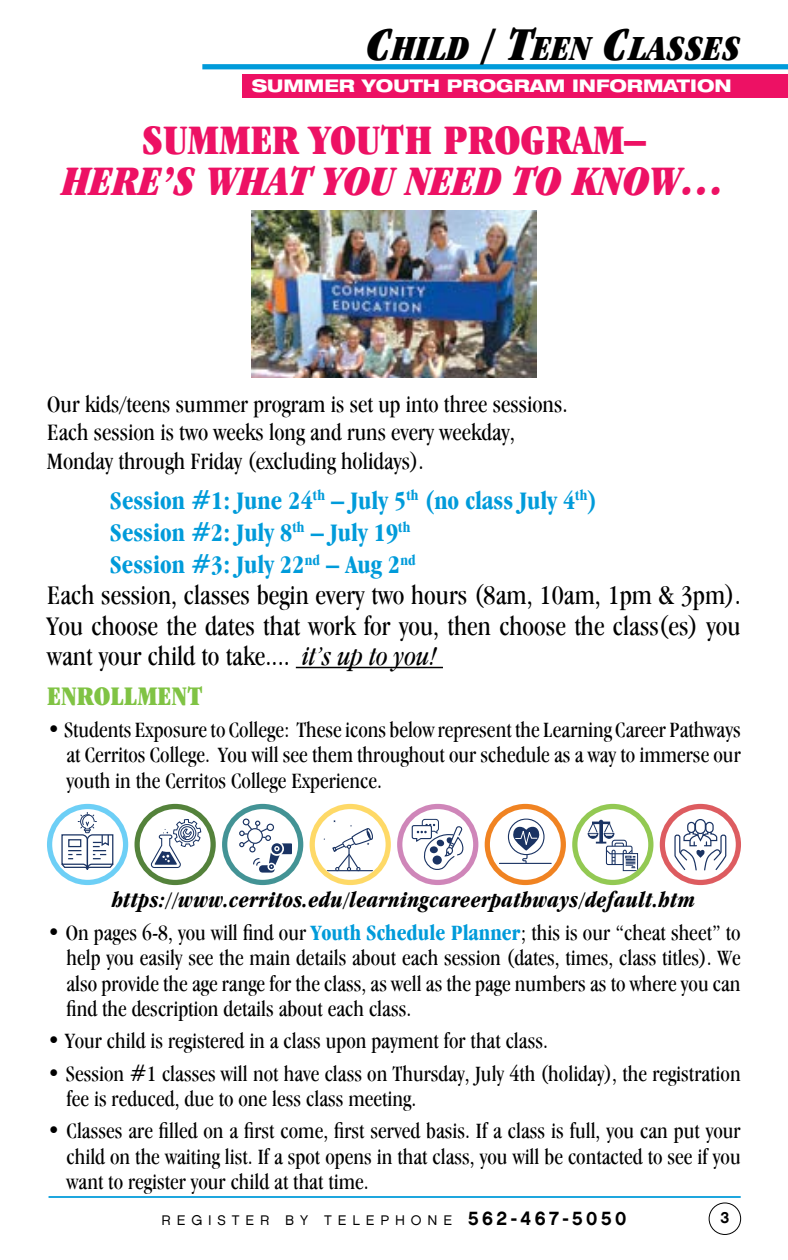
<style>
.page{position:relative;width:788px;height:1260px;background:#fff}
.page>*{position:absolute;margin:0;border:0;box-sizing:border-box;transform-origin:0 0}
.t1{font:italic 900 condensed 43.75px "Garamond IT Cby BT";color:#ed1164}
.t2{font:ultra-condensed 43.75px "Garamond IT Cby BT";color:#ed1164}
.t3{font:italic 900 condensed 36.75px "Garamond IT Cby BT";color:#000}
.t4{font:condensed 28px/30.6px "Garamond IT Cby BT";color:#000;text-align:justify}
.t5{font:ultra-condensed 28px "Garamond IT Cby BT";color:#80c344}
.t6{font:700 condensed 26.25px/32.4px "Garamond IT Cby BT";color:#009bda}
.t7{font:condensed 24.5px/28.9px "Garamond IT Cby BT";color:#000}
.t8{font:condensed 22.75px/25.4px "Garamond IT Cby BT";color:#000;text-align:justify}
.t9{font:italic 700 condensed 22.75px "Garamond IT Cby BT";letter-spacing:.01em;color:#000}
.t10{font:17.5px "Helvetica Neue LT 83 Hv Ex";color:#fff}
.t11{font:15.75px "Chalet New York Nineteen Sixty";color:#000}
.t12{font:14px "Chalet London Nineteen Sixty";letter-spacing:.42em;color:#000}
.s1{font-size:49px}
.s2{font-style:italic}
.s3{font-weight:700;color:#009bda}
.s4{font-family:"Chalet New York Nineteen Eighty";font-size:19.25px}
</style>
<div class="page">
<hr style="left:49px;top:1196px;width:691px;height:2px;background:#009bda">
<div style="left:708px;top:1203px;width:33px;height:32px;border:1px solid #000;border-radius:50%"></div>
<div style="left:243px;top:74px;width:545px;height:24px;background:#ed1164"></div>
<div style="left:202px;top:64px;width:586px;height:5px;background:#009bda"></div>
<hr style="left:296px;top:667px;width:147px;height:1px;background:#000">
<img style="left:251px;top:210px;width:285px;height:168px">
<svg style="left:50px;top:807px;width:76px;height:75px"></svg>
<svg style="left:61px;top:812px;width:53px;height:59px"></svg>
<div style="left:47px;top:804px;width:81px;height:81px;border:5px solid #6dcff6;border-radius:50%"></div>
<svg style="left:137px;top:807px;width:76px;height:75px"></svg>
<svg style="left:150px;top:819px;width:51px;height:50px"></svg>
<div style="left:134px;top:804px;width:82px;height:81px;border:5px solid #54823b;border-radius:50%"></div>
<svg style="left:225px;top:807px;width:75px;height:75px"></svg>
<svg style="left:239px;top:819px;width:53px;height:54px"></svg>
<div style="left:222px;top:804px;width:81px;height:81px;border:5px solid #439395;border-radius:50%"></div>
<svg style="left:312px;top:807px;width:76px;height:75px"></svg>
<hr style="left:327px;top:870px;width:45px;height:1px;background:#1a3363">
<svg style="left:331px;top:817px;width:46px;height:54px"></svg>
<div style="left:309px;top:804px;width:82px;height:81px;border:5px solid #fed967;border-radius:50%"></div>
<svg style="left:400px;top:807px;width:75px;height:75px"></svg>
<svg style="left:411px;top:818px;width:53px;height:52px"></svg>
<div style="left:397px;top:804px;width:81px;height:81px;border:5px solid #cf86b9;border-radius:50%"></div>
<svg style="left:574px;top:807px;width:76px;height:75px"></svg>
<div style="left:611px;top:840px;width:15px;height:10px;border:1px solid #1a3363;border-radius:3px"></div>
<div style="left:614px;top:843px;width:10px;height:7px;border:1px solid #1a3363"></div>
<div style="left:606px;top:846px;width:26px;height:19px;background:#fff;border-radius:2px"></div>
<div style="left:606px;top:846px;width:26px;height:19px;border:1px solid #1a3363;border-radius:2px"></div>
<svg style="left:604px;top:849px;width:34px;height:22px"></svg>
<svg style="left:587px;top:820px;width:27px;height:23px"></svg>
<div style="left:572px;top:804px;width:81px;height:81px;border:5px solid #93c953;border-radius:50%"></div>
<svg style="left:487px;top:807px;width:76px;height:75px"></svg>
<div style="left:508px;top:819px;width:36px;height:36px;border:1px solid #1a3363;border-radius:50%"></div>
<hr style="left:499px;top:863px;width:52px;height:1px;background:#1a3363">
<svg style="left:512px;top:827px;width:28px;height:36px"></svg>
<div style="left:484px;top:804px;width:82px;height:81px;border:5px solid #f08322;border-radius:50%"></div>
<svg style="left:662px;top:807px;width:76px;height:75px"></svg>
<div style="left:694px;top:819px;width:12px;height:15px;border:1px solid #1a3363;border-radius:5px"></div>
<div style="left:687px;top:822px;width:8px;height:11px;border:1px solid #1a3363;border-radius:4px"></div>
<div style="left:705px;top:822px;width:8px;height:11px;border:1px solid #1a3363;border-radius:4px"></div>
<svg style="left:673px;top:831px;width:54px;height:40px"></svg>
<div style="left:659px;top:804px;width:82px;height:81px;border:5px solid #dd5c60;border-radius:50%"></div>
<h2 class="t3" style="left:367px;top:27px;width:375px"><span class="s1">C</span>HILD <span class="s1">/ T</span>EEN <span class="s1">C</span>LASSES</h2>
<p class="t10" style="left:252px;top:75px;width:481px">SUMMER YOUTH PROGRAM INFORMATION</p>
<h1 class="t2" style="left:142px;top:115px;width:505px">SUMMER YOUTH PROGRAM–</h1>
<h1 class="t1" style="left:62px;top:156px;width:664px">HERE’S WHAT YOU NEED TO KNOW…</h1>
<p class="t7" style="left:47px;top:389px;width:522px">Our kids/teens summer program is set up into three sessions.<br>Each session is two weeks long and runs every weekday,<br>Monday through Friday (excluding holidays).</p>
<p class="t6" style="left:110px;top:484px;width:488px">Session #1: June 24<sup>th</sup> – July 5<sup>th</sup> (no class July 4<sup>th</sup>)<br>Session #2: July 8<sup>th</sup> – July 19<sup>th<br></sup>Session #3: July 22<sup>nd</sup> – Aug 2<sup>nd</sup></p>
<p class="t4" style="left:47px;top:580px;width:695px">Each session, classes begin every two hours (8am, 10am, 1pm &amp; 3pm).<br>You choose the dates that work for you, then choose the class(es) you want your child to take.... <span class="s2">it’s up to you!</span></p>
<p class="t5" style="left:47px;top:679px;width:157px">ENROLLMENT</p>
<p class="t8" style="left:66px;top:717px;width:675px;text-indent:-19px">• Students Exposure to College: These icons below represent the Learning Career Pathways at Cerritos College. You will see them throughout our schedule as a way to immerse our youth in the Cerritos College Experience.</p>
<p class="t9" style="left:112px;top:887px;width:584px">https://www.cerritos.edu/learningcareerpathways/default.htm</p>
<p class="t8" style="left:66px;top:920px;width:675px;text-indent:-19px">• On pages 6-8, you will find our <span class="s3">Youth Schedule Planner</span>; this is our “cheat sheet” to help you easily see the main details about each session (dates, times, class titles). We also provide the age range for the class, as well as the page numbers as to where you can find the description details about each class.</p>
<p class="t8" style="left:47px;top:1028px;width:502px">• Your child is registered in a class upon payment for that class.</p>
<p class="t8" style="left:66px;top:1061px;width:675px;text-indent:-19px">• Session #1 classes will not have class on Thursday, July 4th (holiday), the registration fee is reduced, due to one less class meeting.</p>
<p class="t8" style="left:66px;top:1118px;width:675px;text-indent:-19px">• Classes are filled on a first come, first served basis. If a class is full, you can put your child on the waiting list. If a spot opens in that class, you will be contacted to see if you want to register your child at that time.</p>
<p class="t12" style="left:162px;top:1212px;width:466px">REGISTER BY TELEPHONE <span class="s4">562-467-5050</span></p>
<p class="t11" style="left:720px;top:1208px;width:10px">3</p>
</div>
